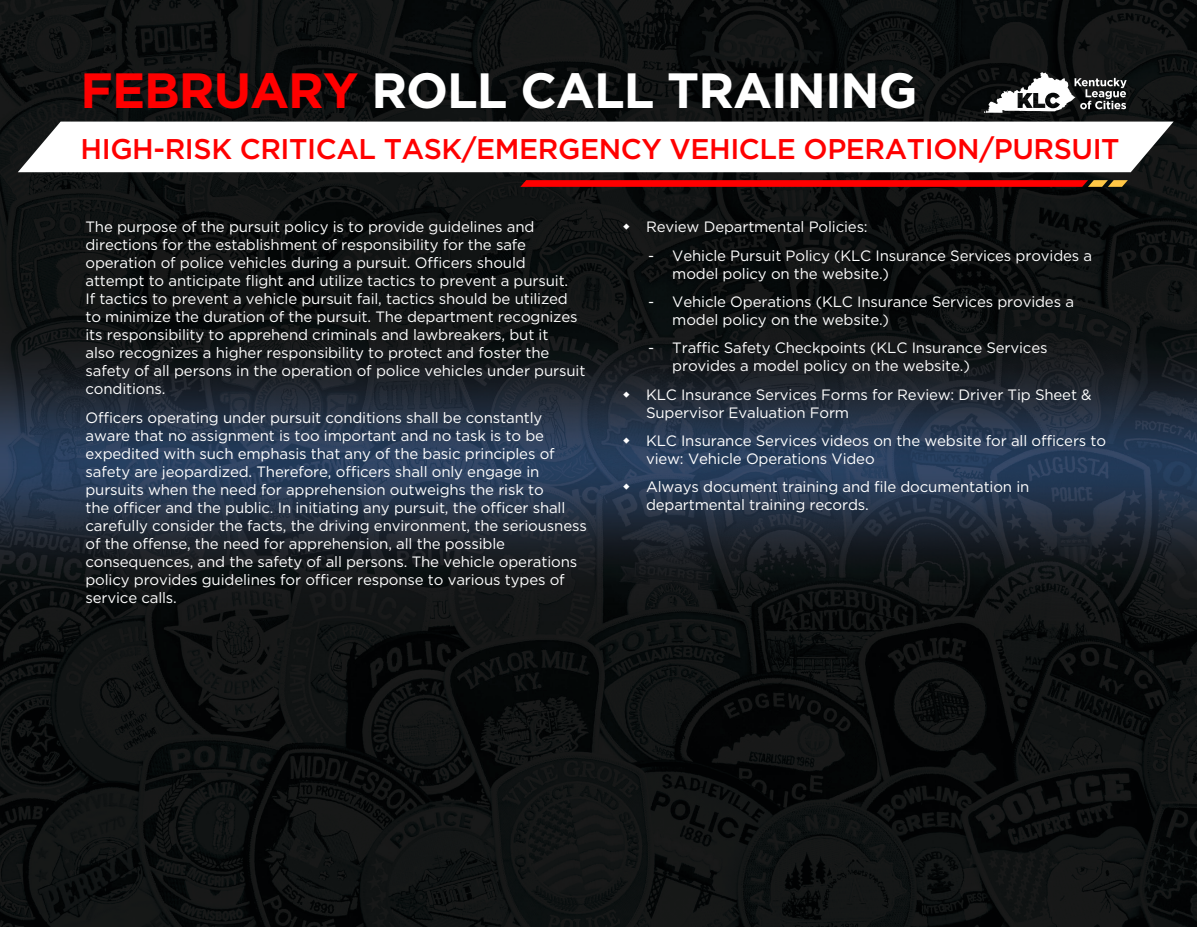
<style>
.page{position:relative;width:1197px;height:927px;background:#fff}
.page>*{position:absolute;margin:0;border:0;box-sizing:border-box;transform-origin:0 0}
.t1{font:700 49.5px "Gotham";letter-spacing:-.02em;color:#fff}
.t2{font:500 28.5px "Gotham";letter-spacing:-.015em;color:#f00}
.t3{font:15px/18px "Gotham";letter-spacing:-.01em;color:#fff}
.s1{color:#f00}
</style>
<div class="page">
<img style="left:0;top:0;width:1197px;height:927px">
<svg style="left:520px;top:180px;width:608px;height:7px;background:#ee0904"></svg>
<svg style="left:18px;top:122px;width:1156px;height:50px"></svg>
<svg style="left:984px;top:72px;width:143px;height:41px"></svg>
<svg style="left:0;top:0;width:5px;height:5px"></svg>
<svg style="left:0;top:922px;width:5px;height:5px"></svg>
<svg style="left:1192px;top:0;width:5px;height:5px"></svg>
<svg style="left:1192px;top:922px;width:5px;height:5px"></svg>
<svg style="left:623px;top:224px;width:6px;height:6px"></svg>
<svg style="left:623px;top:391px;width:6px;height:6px"></svg>
<svg style="left:623px;top:437px;width:6px;height:6px"></svg>
<svg style="left:623px;top:483px;width:6px;height:7px"></svg>
<p class="t1" style="left:81px;top:58px;width:839px"><span class="s1">FEBRUARY</span> ROLL CALL TRAINING</p>
<p class="t2" style="left:81px;top:130px;width:1041px">HIGH-RISK CRITICAL TASK/EMERGENCY VEHICLE OPERATION/PURSUIT</p>
<p class="t3" style="left:86px;top:218px;width:501px">The purpose of the pursuit policy is to provide guidelines and directions for the establishment of responsibility for the safe operation of police vehicles during a pursuit. Officers should attempt to anticipate flight and utilize tactics to prevent a pursuit.<br>If tactics to prevent a vehicle pursuit fail, tactics should be utilized to minimize the duration of the pursuit. The department recognizes its responsibility to apprehend criminals and lawbreakers, but it<br>also recognizes a higher responsibility to protect and foster the safety of all persons in the operation of police vehicles under pursuit conditions.</p>
<p class="t3" style="left:86px;top:408px;width:503px">Officers operating under pursuit conditions shall be constantly aware that no assignment is too important and no task is to be expedited with such emphasis that any of the basic principles of safety are jeopardized. Therefore, officers shall only engage in pursuits when the need for apprehension outweighs the risk to<br>the officer and the public. In initiating any pursuit, the officer shall carefully consider the facts, the driving environment, the seriousness of the offense, the need for apprehension, all the possible consequences, and the safety of all persons. The vehicle operations policy provides guidelines for officer response to various types of service calls.</p>
<p class="t3" style="left:646px;top:218px;width:223px">Review Departmental Policies:</p>
<p class="t3" style="left:672px;top:246px;width:421px;text-indent:-24px">- Vehicle Pursuit Policy (KLC Insurance Services provides a model policy on the website.)</p>
<p class="t3" style="left:672px;top:292px;width:403px;text-indent:-24px">- Vehicle Operations (KLC Insurance Services provides a model policy on the website.)</p>
<p class="t3" style="left:672px;top:339px;width:377px;text-indent:-24px">- Traffic Safety Checkpoints (KLC Insurance Services provides a model policy on the website.)</p>
<p class="t3" style="left:646px;top:385px;width:447px">KLC Insurance Services Forms for Review: Driver Tip Sheet &amp;<br>Supervisor Evaluation Form</p>
<p class="t3" style="left:646px;top:431px;width:462px">KLC Insurance Services videos on the website for all officers to view: Vehicle Operations Video</p>
<p class="t3" style="left:646px;top:477px;width:385px">Always document training and file documentation in departmental training records.</p>
</div>
